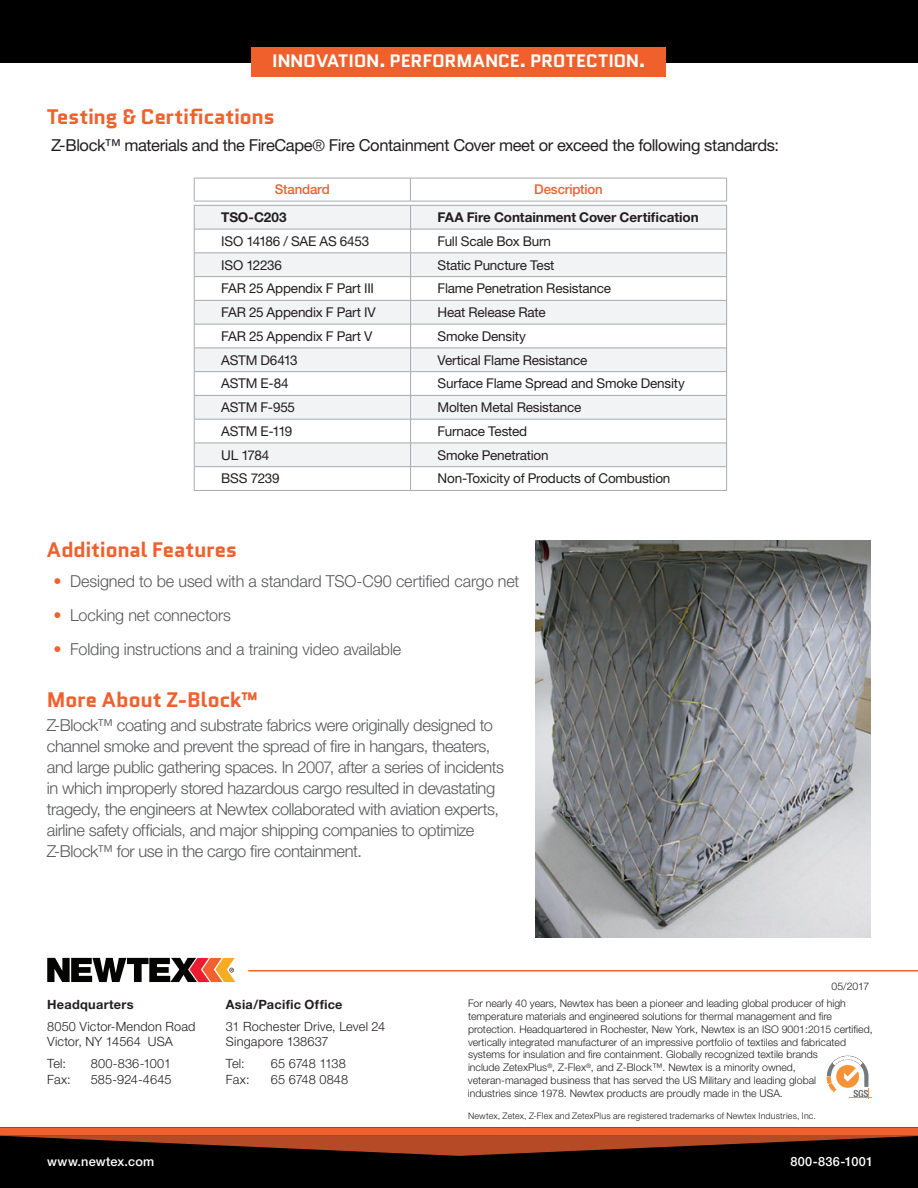
<style>
.page{position:relative;width:918px;height:1188px;background:#fff}
.page>*{position:absolute;margin:0;border:0;box-sizing:border-box;transform-origin:0 0}
.Front_-_subheads_bla{font:700 21px "Quantico";letter-spacing:-.025em;color:#ef602d}
.Front_Back_-_Red_hea{font:700 21px "Quantico";letter-spacing:-.02em;color:#ef602d}
.t1{font:700 18px "Quantico";letter-spacing:-.01em;color:#fff}
.Front_-_subheads_bla-2{font:300 16.5px/21px "Helvetica Neue LT Std";letter-spacing:-.025em;color:#57585a}
.sidebar_chart_-_desc{font:300 16.5px "Helvetica Neue LT Std";letter-spacing:-.01em;color:#57585a}
.Front_Back_-_Red_hea-2{font:16.5px "Helvetica Neue LT Pro";letter-spacing:-.025em;color:#231f20}
.Front_Back_-_Red_hea-3{font:13.5px "Helvetica Neue LT Std";letter-spacing:-.015em;color:#231f20}
.Front_Back_-_Red_hea-4{font:700 13.5px "Helvetica Neue LT Std";letter-spacing:-.005em;color:#231f20}
.chart_text_-RED{font:500 13.5px "Helvetica Neue LT Std";letter-spacing:-.01em;color:#ef602d}
.t2{font:300 12.75px/15.3px "Helvetica Neue LT Std";letter-spacing:.01em;color:#231f20}
.t3{font:700 12.75px "Helvetica Neue LT Std";letter-spacing:.025em;color:#231f20}
.t4{font:500 12.75px "Helvetica Neue LT Std";letter-spacing:.015em;color:#fff}
.t5{font:300 12.75px "Helvetica Neue LT Std";letter-spacing:-.015em;color:#231f20}
.t6{font:300 10.5px/12.8px "Helvetica Neue LT Std";color:#231f20}
.t7{font:300 9px "Helvetica Neue LT Std";letter-spacing:.02em;color:#231f20}
.s1{font-weight:300;font-size:15.75px}
.s2{color:#ef602d}
</style>
<div class="page">
<div style="left:0;top:1128px;width:918px;height:60px;background:#000"></div>
<div style="left:0;top:1127px;width:918px;height:9px;background:#ef602d"></div>
<svg style="left:0;top:1135px;width:918px;height:21px"></svg>
<div style="left:0;top:0;width:918px;height:63px;background:#000"></div>
<div style="left:252px;top:47px;width:414px;height:29px;background:#ef602d"></div>
<svg style="left:827px;top:1056px;width:44px;height:43px"></svg>
<svg style="left:47px;top:958px;width:189px;height:24px"></svg>
<hr style="left:249px;top:970px;width:669px;height:1px;background:#ef602d">
<hr style="left:194px;top:490px;width:217px;height:1px;background:#a8a9ad">
<hr style="left:411px;top:490px;width:316px;height:1px;background:#a8a9ad">
<svg style="left:194px;top:178px;width:533px;height:312px"></svg>
<img style="left:536px;top:540px;width:335px;height:398px">
<h2 class="t1" style="left:272px;top:47px;width:375px">INNOVATION. PERFORMANCE. PROTECTION.</h2>
<p class="Front_Back_-_Red_hea" style="left:47px;top:102px;width:230px">Testing &amp; Certifications</p>
<p class="Front_Back_-_Red_hea-2" style="left:51px;top:135px;width:729px">Z-Block™ materials and the FireCape<span class="s1">®</span> Fire Containment Cover meet or exceed the following standards:</p>
<p class="chart_text_-RED" style="left:275px;top:182px;width:57px">Standard</p>
<p class="chart_text_-RED" style="left:534px;top:182px;width:70px">Description</p>
<p class="Front_Back_-_Red_hea-4" style="left:221px;top:209px;width:67px">TSO-C203</p>
<p class="Front_Back_-_Red_hea-4" style="left:438px;top:209px;width:263px">FAA Fire Containment Cover Certification</p>
<p class="Front_Back_-_Red_hea-3" style="left:221px;top:233px;width:150px">ISO 14186 / SAE AS 6453</p>
<p class="Front_Back_-_Red_hea-3" style="left:438px;top:233px;width:115px">Full Scale Box Burn</p>
<p class="Front_Back_-_Red_hea-3" style="left:221px;top:257px;width:62px">ISO 12236</p>
<p class="Front_Back_-_Red_hea-3" style="left:438px;top:257px;width:118px">Static Puncture Test</p>
<p class="Front_Back_-_Red_hea-3" style="left:221px;top:280px;width:154px">FAR 25 Appendix F Part III</p>
<p class="Front_Back_-_Red_hea-3" style="left:438px;top:280px;width:175px">Flame Penetration Resistance</p>
<p class="Front_Back_-_Red_hea-3" style="left:221px;top:304px;width:156px">FAR 25 Appendix F Part IV</p>
<p class="Front_Back_-_Red_hea-3" style="left:438px;top:304px;width:110px">Heat Release Rate</p>
<p class="Front_Back_-_Red_hea-3" style="left:221px;top:328px;width:153px">FAR 25 Appendix F Part V</p>
<p class="Front_Back_-_Red_hea-3" style="left:438px;top:328px;width:90px">Smoke Density</p>
<p class="Front_Back_-_Red_hea-3" style="left:221px;top:352px;width:78px">ASTM D6413</p>
<p class="Front_Back_-_Red_hea-3" style="left:438px;top:352px;width:151px">Vertical Flame Resistance</p>
<p class="Front_Back_-_Red_hea-3" style="left:221px;top:376px;width:69px">ASTM E-84</p>
<p class="Front_Back_-_Red_hea-3" style="left:438px;top:376px;width:249px">Surface Flame Spread and Smoke Density</p>
<p class="Front_Back_-_Red_hea-3" style="left:221px;top:399px;width:75px">ASTM F-955</p>
<p class="Front_Back_-_Red_hea-3" style="left:438px;top:399px;width:145px">Molten Metal Resistance</p>
<p class="Front_Back_-_Red_hea-3" style="left:221px;top:423px;width:73px">ASTM E-119</p>
<p class="Front_Back_-_Red_hea-3" style="left:438px;top:423px;width:91px">Furnace Tested</p>
<p class="Front_Back_-_Red_hea-3" style="left:221px;top:447px;width:50px">UL 1784</p>
<p class="Front_Back_-_Red_hea-3" style="left:438px;top:447px;width:112px">Smoke Penetration</p>
<p class="Front_Back_-_Red_hea-3" style="left:221px;top:471px;width:60px">BSS 7239</p>
<p class="Front_Back_-_Red_hea-3" style="left:438px;top:471px;width:234px">Non-Toxicity of Products of Combustion</p>
<p class="Front_-_subheads_bla" style="left:47px;top:535px;width:192px">Additional Features</p>
<p class="sidebar_chart_-_desc" style="left:54px;top:571px;width:467px"><span class="s2">•</span> Designed to be used with a standard TSO-C90 certified cargo net</p>
<p class="sidebar_chart_-_desc" style="left:54px;top:605px;width:179px"><span class="s2">•</span> Locking net connectors</p>
<p class="sidebar_chart_-_desc" style="left:54px;top:639px;width:349px"><span class="s2">•</span> Folding instructions and a training video available</p>
<p class="Front_-_subheads_bla" style="left:47px;top:684px;width:213px">More About Z-Block™</p>
<p class="Front_-_subheads_bla-2" style="left:47px;top:714px;width:459px">Z-Block™ coating and substrate fabrics were originally designed to channel smoke and prevent the spread of fire in hangars, theaters, and large public gathering spaces. In 2007, after a series of incidents in which improperly stored hazardous cargo resulted in devastating tragedy, the engineers at Newtex collaborated with aviation experts, airline safety officials, and major shipping companies to optimize Z-Block™ for use in the cargo fire containment.</p>
<p class="t6" style="left:831px;top:980px;width:39px">05/2017</p>
<p class="t3" style="left:47px;top:997px;width:88px">Headquarters</p>
<p class="t2" style="left:47px;top:1019px;width:150px">8050 Victor-Mendon Road<br>Victor, NY 14564 USA</p>
<p class="t2" style="left:47px;top:1056px;width:20px">Tel:</p>
<p class="t2" style="left:91px;top:1056px;width:82px">800-836-1001</p>
<p class="t2" style="left:47px;top:1071px;width:25px">Fax:</p>
<p class="t2" style="left:91px;top:1071px;width:82px">585-924-4645</p>
<p class="t3" style="left:226px;top:997px;width:118px">Asia/Pacific Office</p>
<p class="t2" style="left:226px;top:1019px;width:161px">31 Rochester Drive, Level 24<br>Singapore 138637</p>
<p class="t2" style="left:226px;top:1056px;width:20px">Tel:</p>
<p class="t5" style="left:271px;top:1056px;width:76px">65 6748 1138</p>
<p class="t2" style="left:226px;top:1071px;width:25px">Fax:</p>
<p class="t2" style="left:271px;top:1071px;width:79px">65 6748 0848</p>
<p class="t6" style="left:468px;top:997px;width:406px">For nearly 40 years, Newtex has been a pioneer and leading global producer of high temperature materials and engineered solutions for thermal management and fire protection. Headquartered in Rochester, New York, Newtex is an ISO 9001:2015 certified, vertically integrated manufacturer of an impressive portfolio of textiles and fabricated systems for insulation and fire containment. Globally recognized textile brands<br>include ZetexPlus<sup>®</sup>, Z-Flex<sup>®</sup>, and Z-Block™. Newtex is a minority owned, veteran-managed business that has served the US Military and leading global<br>industries since 1978. Newtex products are proudly made in the USA.</p>
<p class="t7" style="left:468px;top:1111px;width:350px">Newtex, Zetex, Z-Flex and ZetexPlus are registered trademarks of Newtex Industries, Inc.</p>
<p class="t4" style="left:47px;top:1154px;width:108px">www.newtex.com</p>
<p class="t4" style="left:790px;top:1154px;width:84px">800-836-1001</p>
</div>
